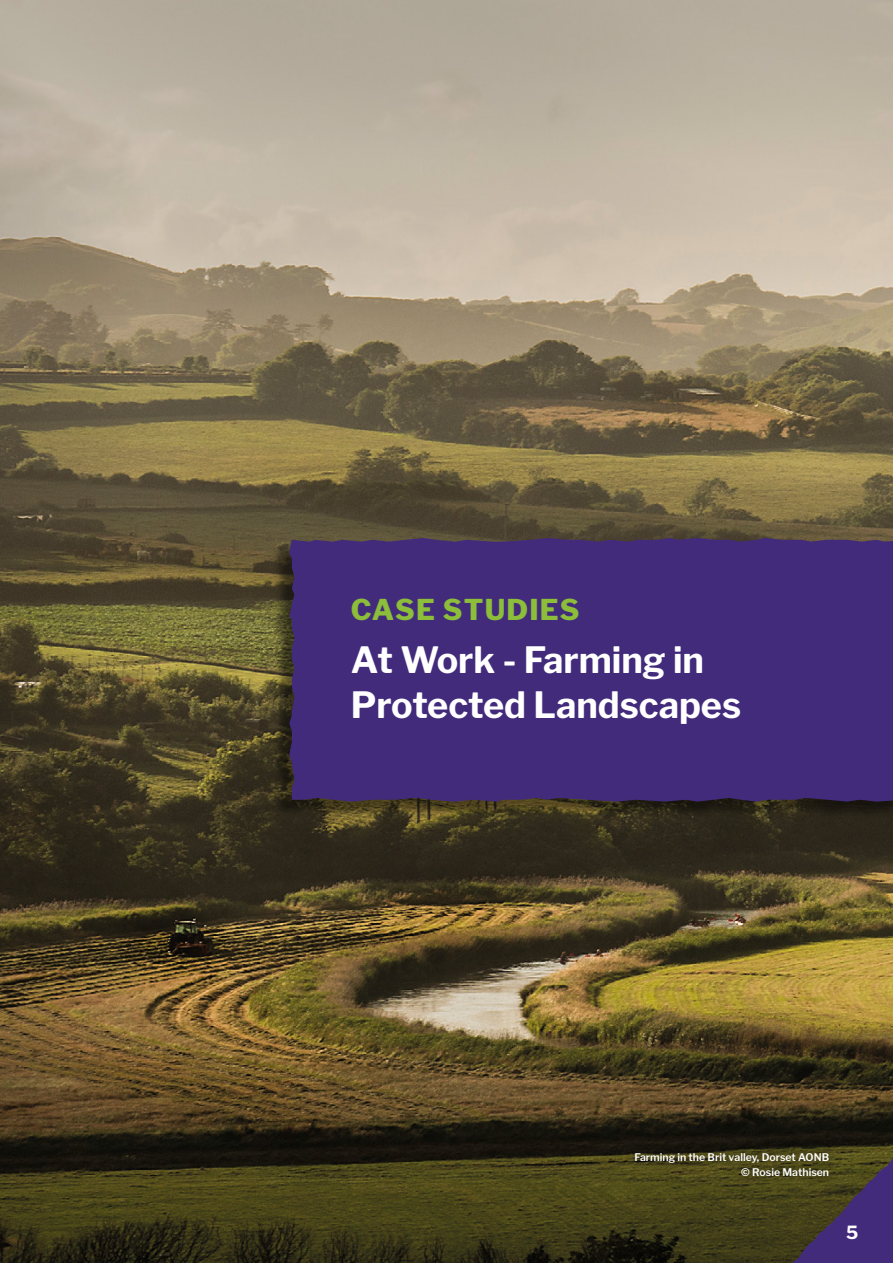
<style>
.page{position:relative;width:893px;height:1263px;background:#fff}
.page>*{position:absolute;margin:0;border:0;box-sizing:border-box;transform-origin:0 0}
.t1{font:700 36px/45px "Libre Franklin";color:#fff}
.t2{font:800 28.5px "Libre Franklin";letter-spacing:.04em;color:#8cbe3a}
.t3{font:700 18px "Libre Franklin";color:#fff}
.t4{font:600 10.5px/15px "Libre Franklin";color:#fff;text-align:right}
</style>
<div class="page">
<img style="left:0;top:0;width:893px;height:1263px">
<div style="left:270px;top:540px;width:623px;height:279px;background:#000;opacity:.5"></div>
<div style="left:289px;top:538px;width:604px;height:263px;background:#432b7c"></div>
<svg style="left:792px;top:1158px;width:101px;height:105px;background:#443552"></svg>
<div style="left:624px;top:1141px;width:216px;height:46px;background:#000;opacity:.2"></div>
<h2 class="t2" style="left:351px;top:592px;width:230px">CASE STUDIES</h2>
<h1 class="t1" style="left:351px;top:638px;width:392px">At Work - Farming in<br>Protected Landscapes</h1>
<p class="t4" style="left:634px;top:1149px;width:196px">Farming in the Brit valley, Dorset AONB © Rosie Mathisen</p>
<h3 class="t3" style="left:846px;top:1221px;width:14px">5</h3>
</div>
